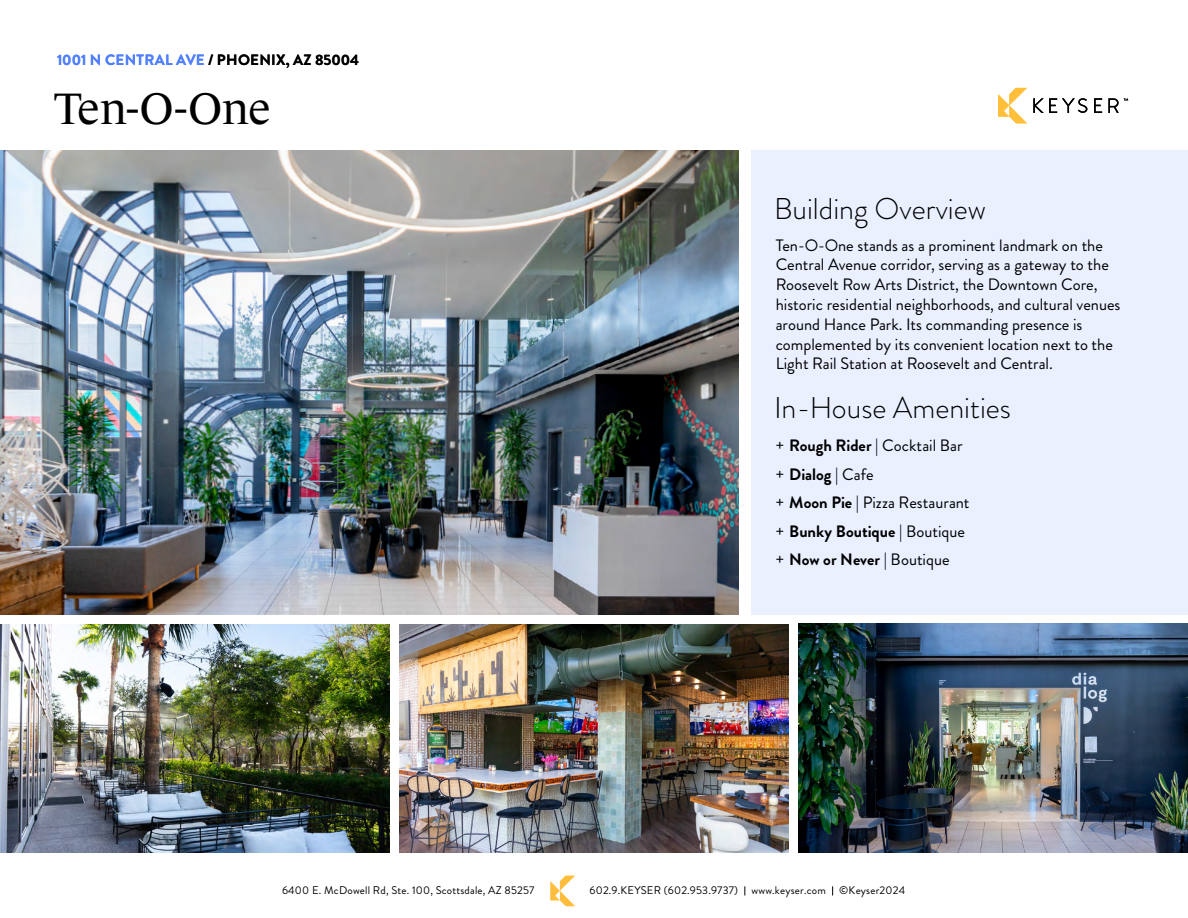
<style>
.page{position:relative;width:1188px;height:918px;background:#fff}
.page>*{position:absolute;margin:0;border:0;box-sizing:border-box;transform-origin:0 0}
.t1{font:45px "Le Monde Journal Std";color:#000}
.t2{font:300 30px "Brandon Grotesque";color:#000}
.t3{font:16.5px/19.8px "Brandon Grotesque";color:#000}
.t4{font:700 15px "Brandon Grotesque";letter-spacing:.02em;color:#000}
.t5{font:11.1px "Brandon Grotesque";letter-spacing:.015em;color:#000}
.s1{color:#5080ff}
.s2{font-weight:700}
</style>
<div class="page">
<svg style="left:550px;top:876px;width:25px;height:30px"></svg>
<svg style="left:1094px;top:98px;width:8px;height:15px"></svg>
<svg style="left:1033px;top:98px;width:54px;height:15px"></svg>
<svg style="left:1108px;top:98px;width:20px;height:15px"></svg>
<svg style="left:998px;top:88px;width:29px;height:35px"></svg>
<img style="left:399px;top:624px;width:390px;height:228px">
<img style="left:0;top:624px;width:390px;height:228px">
<img style="left:798px;top:624px;width:390px;height:228px">
<div style="left:752px;top:150px;width:436px;height:465px;background:#eaf0ff"></div>
<img style="left:0;top:150px;width:739px;height:465px">
<p class="t4" style="left:57px;top:49px;width:304px"><span class="s1">1001 N CENTRAL AVE</span> / PHOENIX, AZ 85004</p>
<h1 class="t1" style="left:54px;top:83px;width:219px">Ten-O-One</h1>
<h2 class="t2" style="left:774px;top:188px;width:213px">Building Overview</h2>
<p class="t3" style="left:776px;top:235px;width:346px">Ten-O-One stands as a prominent landmark on the Central Avenue corridor, serving as a gateway to the Roosevelt Row Arts District, the Downtown Core, historic residential neighborhoods, and cultural venues around Hance Park. Its commanding presence is complemented by its convenient location next to the Light Rail Station at Roosevelt and Central.</p>
<h2 class="t2" style="left:774px;top:388px;width:238px">In-House Amenities</h2>
<p class="t3" style="left:776px;top:432px;width:195px;line-height:28.5px">+ <span class="s2">Rough Rider</span> | Cocktail Bar + <span class="s2">Dialog</span> | Cafe<br>+ <span class="s2">Moon Pie</span> | Pizza Restaurant + <span class="s2">Bunky Boutique</span> | Boutique + <span class="s2">Now or Never</span> | Boutique</p>
<p class="t5" style="left:282px;top:883px;width:254px">6400 E. McDowell Rd, Ste. 100, Scottsdale, AZ 85257</p>
<p class="t5" style="left:590px;top:883px;width:317px">602.9.KEYSER (602.953.9737) www.keyser.com ©Keyser2024</p>
</div>
